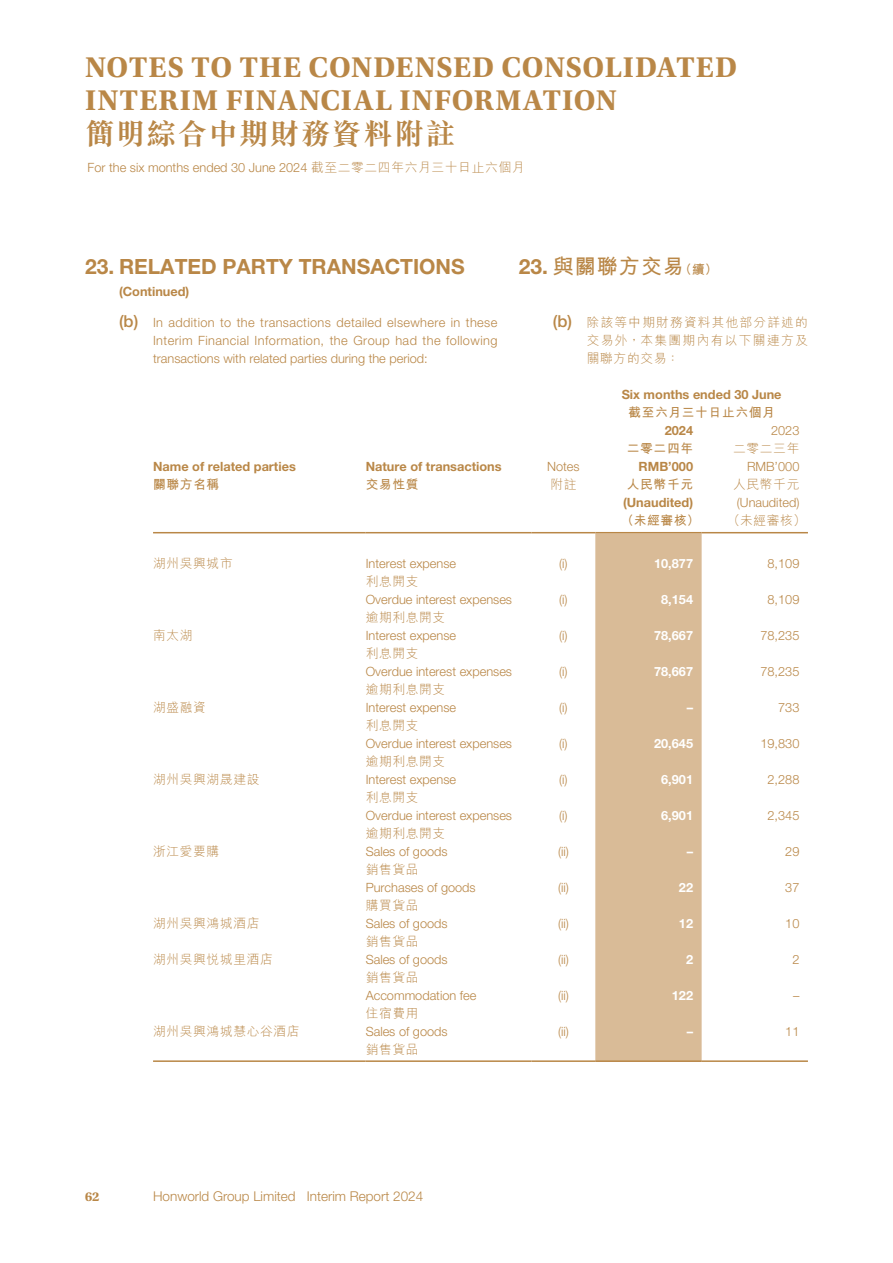
<style>
.page{position:relative;width:893px;height:1263px;background:#fff}
.page>*{position:absolute;margin:0;border:0;box-sizing:border-box;transform-origin:0 0}
.t1{font:700 30px/33px "Utopia Std";letter-spacing:.03em;color:#b98747}
.t2{font:700 30px "M Sung HK";letter-spacing:.03em;color:#b98747}
._01_H1{font:700 21px "Helvetica Neue LT Std";color:#b98747}
._01_H1-2{font:700 21px "M Hei HK";letter-spacing:.05em;color:#b98747}
.t3{font:300 13.5px "Helvetica Neue LT Std";color:#b98747}
.t4{font:700 13.5px "Utopia Std";color:#b98747}
._50_Table_txt{font:300 12.75px "Helvetica Neue LT Std";color:#b98747}
._00_txt{font:300 12.75px/18px "Helvetica Neue LT Std";color:#b98747;text-align:justify}
._50_Table_txt-2{font:300 12.75px "M Hei HK";letter-spacing:.05em;color:#b98747}
._50_Table_txt-3{font:700 12.75px "Helvetica Neue LT Std";color:#b98747}
._50_Table_txt-4{font:700 12.75px "Helvetica Neue LT Std";color:#fff}
._00_txt-2{font:300 12.75px/18px "M Hei HK";letter-spacing:.09em;color:#b98747;text-align:justify}
._50_Table_txt-5{font:700 12.75px "M Hei HK";letter-spacing:.05em;color:#b98747}
._01_H1-3{font:700 12.75px "Helvetica Neue LT Std";color:#b98747}
.s1{font-family:"M Hei HK"}
.s2{font-weight:500;font-size:16.5px}
.s3{font-family:"Helvetica Neue LT Std"}
.s4{font-size:12.75px}
.s5{font-family:"Helvetica Neue LT Std";font-weight:500;font-size:16.5px}
</style>
<div class="page">
<div style="left:595px;top:533px;width:107px;height:527px;background:#d9bb97"></div>
<hr style="left:153px;top:532px;width:213px;height:1px;background:#b98747">
<hr style="left:366px;top:532px;width:165px;height:1px;background:#b98747">
<hr style="left:531px;top:532px;width:64px;height:1px;background:#b98747">
<hr style="left:595px;top:532px;width:107px;height:1px;background:#b98747">
<hr style="left:702px;top:532px;width:106px;height:1px;background:#b98747">
<hr style="left:153px;top:1060px;width:213px;height:2px;background:#b98747">
<hr style="left:366px;top:1060px;width:165px;height:2px;background:#b98747">
<hr style="left:531px;top:1060px;width:64px;height:2px;background:#b98747">
<hr style="left:595px;top:1060px;width:107px;height:2px;background:#b98747">
<hr style="left:702px;top:1060px;width:106px;height:2px;background:#b98747">
<h1 class="t1" style="left:85px;top:51px;width:653px">NOTES TO THE CONDENSED CONSOLIDATED<br>INTERIM FINANCIAL INFORMATION</h1>
<h1 class="t2" style="left:85px;top:118px;width:372px">簡明綜合中期財務資料附註</h1>
<p class="_00_txt" style="left:88px;top:158px;width:438px">For the six months ended 30 June 2024 <span class="s1">截至二零二四年六月三十日止六個月</span></p>
<p class="_01_H1" style="left:85px;top:253px;width:381px">23. RELATED PARTY TRANSACTIONS</p>
<p class="_01_H1-3" style="left:119px;top:284px;width:72px">(Continued)</p>
<p class="_00_txt" style="left:153px;top:314px;width:346px;text-indent:-34px"><span class="s2">(b)</span> In addition to the transactions detailed elsewhere in these Interim Financial Information, the Group had the following transactions with related parties during the period:</p>
<p class="_01_H1-2" style="left:519px;top:251px;width:200px"><span class="s3">23.</span> 與關聯方交易<span class="s4">（續）</span></p>
<p class="_00_txt-2" style="left:587px;top:313px;width:223px;text-indent:-34px"><span class="s5">(b)</span> 除該等中期財務資料其他部分詳述的交易外，本集團期內有以下關連方及關聯方的交易：</p>
<p class="_50_Table_txt-3" style="left:622px;top:387px;width:161px">Six months ended 30 June</p>
<p class="_50_Table_txt-5" style="left:628px;top:403px;width:148px">截至六月三十日止六個月</p>
<p class="_50_Table_txt-3" style="left:665px;top:423px;width:30px">2024</p>
<p class="_50_Table_txt" style="left:771px;top:423px;width:30px">2023</p>
<p class="_50_Table_txt-5" style="left:627px;top:439px;width:68px">二零二四年</p>
<p class="_50_Table_txt-2" style="left:733px;top:442px;width:68px">二零二三年</p>
<p class="_50_Table_txt-3" style="left:153px;top:459px;width:144px">Name of related parties</p>
<p class="_50_Table_txt-3" style="left:366px;top:459px;width:138px">Nature of transactions</p>
<p class="_50_Table_txt" style="left:547px;top:459px;width:34px">Notes</p>
<p class="_50_Table_txt-3" style="left:638px;top:459px;width:56px">RMB’000</p>
<p class="_50_Table_txt" style="left:747px;top:459px;width:54px">RMB’000</p>
<p class="_50_Table_txt-5" style="left:153px;top:475px;width:68px">關聯方名稱</p>
<p class="_50_Table_txt-5" style="left:366px;top:475px;width:54px">交易性質</p>
<p class="_50_Table_txt-2" style="left:550px;top:478px;width:28px">附註</p>
<p class="_50_Table_txt-5" style="left:627px;top:475px;width:68px">人民幣千元</p>
<p class="_50_Table_txt-2" style="left:733px;top:478px;width:68px">人民幣千元</p>
<p class="_50_Table_txt-3" style="left:623px;top:495px;width:72px">(Unaudited)</p>
<p class="_50_Table_txt" style="left:737px;top:495px;width:64px">(Unaudited)</p>
<p class="_50_Table_txt-5" style="left:621px;top:511px;width:80px">（未經審核）</p>
<p class="_50_Table_txt-2" style="left:727px;top:514px;width:80px">（未經審核）</p>
<p class="_50_Table_txt-2" style="left:153px;top:557px;width:81px">湖州吳興城市</p>
<p class="_50_Table_txt" style="left:366px;top:555px;width:92px">Interest expense</p>
<p class="_50_Table_txt" style="left:559px;top:555px;width:10px">(i)</p>
<p class="_50_Table_txt-4" style="left:654px;top:555px;width:40px">10,877</p>
<p class="_50_Table_txt" style="left:767px;top:555px;width:33px">8,109</p>
<p class="_50_Table_txt-2" style="left:366px;top:575px;width:54px">利息開支</p>
<p class="_50_Table_txt" style="left:366px;top:591px;width:148px">Overdue interest expenses</p>
<p class="_50_Table_txt" style="left:559px;top:591px;width:10px">(i)</p>
<p class="_50_Table_txt-4" style="left:661px;top:591px;width:33px">8,154</p>
<p class="_50_Table_txt" style="left:767px;top:591px;width:33px">8,109</p>
<p class="_50_Table_txt-2" style="left:366px;top:611px;width:81px">逾期利息開支</p>
<p class="_50_Table_txt-2" style="left:153px;top:629px;width:41px">南太湖</p>
<p class="_50_Table_txt" style="left:366px;top:627px;width:92px">Interest expense</p>
<p class="_50_Table_txt" style="left:559px;top:627px;width:10px">(i)</p>
<p class="_50_Table_txt-4" style="left:654px;top:627px;width:40px">78,667</p>
<p class="_50_Table_txt" style="left:760px;top:627px;width:40px">78,235</p>
<p class="_50_Table_txt-2" style="left:366px;top:647px;width:54px">利息開支</p>
<p class="_50_Table_txt" style="left:366px;top:663px;width:148px">Overdue interest expenses</p>
<p class="_50_Table_txt" style="left:559px;top:663px;width:10px">(i)</p>
<p class="_50_Table_txt-4" style="left:654px;top:663px;width:40px">78,667</p>
<p class="_50_Table_txt" style="left:760px;top:663px;width:40px">78,235</p>
<p class="_50_Table_txt-2" style="left:366px;top:683px;width:81px">逾期利息開支</p>
<p class="_50_Table_txt-2" style="left:153px;top:701px;width:54px">湖盛融資</p>
<p class="_50_Table_txt" style="left:366px;top:699px;width:92px">Interest expense</p>
<p class="_50_Table_txt" style="left:559px;top:699px;width:10px">(i)</p>
<p class="_50_Table_txt-4" style="left:687px;top:699px;width:8px">–</p>
<p class="_50_Table_txt" style="left:778px;top:699px;width:23px">733</p>
<p class="_50_Table_txt-2" style="left:366px;top:719px;width:54px">利息開支</p>
<p class="_50_Table_txt" style="left:366px;top:735px;width:148px">Overdue interest expenses</p>
<p class="_50_Table_txt" style="left:559px;top:735px;width:10px">(i)</p>
<p class="_50_Table_txt-4" style="left:654px;top:735px;width:40px">20,645</p>
<p class="_50_Table_txt" style="left:760px;top:735px;width:40px">19,830</p>
<p class="_50_Table_txt-2" style="left:366px;top:755px;width:81px">逾期利息開支</p>
<p class="_50_Table_txt-2" style="left:153px;top:773px;width:108px">湖州吳興湖晟建設</p>
<p class="_50_Table_txt" style="left:366px;top:771px;width:92px">Interest expense</p>
<p class="_50_Table_txt" style="left:559px;top:771px;width:10px">(i)</p>
<p class="_50_Table_txt-4" style="left:661px;top:771px;width:33px">6,901</p>
<p class="_50_Table_txt" style="left:767px;top:771px;width:33px">2,288</p>
<p class="_50_Table_txt-2" style="left:366px;top:791px;width:54px">利息開支</p>
<p class="_50_Table_txt" style="left:366px;top:807px;width:148px">Overdue interest expenses</p>
<p class="_50_Table_txt" style="left:559px;top:807px;width:10px">(i)</p>
<p class="_50_Table_txt-4" style="left:661px;top:807px;width:33px">6,901</p>
<p class="_50_Table_txt" style="left:767px;top:807px;width:33px">2,345</p>
<p class="_50_Table_txt-2" style="left:366px;top:827px;width:81px">逾期利息開支</p>
<p class="_50_Table_txt-2" style="left:153px;top:845px;width:68px">浙江愛要購</p>
<p class="_50_Table_txt" style="left:366px;top:843px;width:83px">Sales of goods</p>
<p class="_50_Table_txt" style="left:558px;top:843px;width:12px">(ii)</p>
<p class="_50_Table_txt-4" style="left:687px;top:843px;width:8px">–</p>
<p class="_50_Table_txt" style="left:785px;top:843px;width:16px">29</p>
<p class="_50_Table_txt-2" style="left:366px;top:863px;width:54px">銷售貨品</p>
<p class="_50_Table_txt" style="left:366px;top:879px;width:112px">Purchases of goods</p>
<p class="_50_Table_txt" style="left:558px;top:879px;width:12px">(ii)</p>
<p class="_50_Table_txt-4" style="left:679px;top:879px;width:16px">22</p>
<p class="_50_Table_txt" style="left:785px;top:879px;width:16px">37</p>
<p class="_50_Table_txt-2" style="left:366px;top:899px;width:54px">購買貨品</p>
<p class="_50_Table_txt-2" style="left:153px;top:917px;width:108px">湖州吳興鴻城酒店</p>
<p class="_50_Table_txt" style="left:366px;top:915px;width:83px">Sales of goods</p>
<p class="_50_Table_txt" style="left:558px;top:915px;width:12px">(ii)</p>
<p class="_50_Table_txt-4" style="left:679px;top:915px;width:16px">12</p>
<p class="_50_Table_txt" style="left:785px;top:915px;width:16px">10</p>
<p class="_50_Table_txt-2" style="left:366px;top:935px;width:54px">銷售貨品</p>
<p class="_50_Table_txt-2" style="left:153px;top:953px;width:121px">湖州吳興悅城里酒店</p>
<p class="_50_Table_txt" style="left:366px;top:951px;width:83px">Sales of goods</p>
<p class="_50_Table_txt" style="left:558px;top:951px;width:12px">(ii)</p>
<p class="_50_Table_txt-4" style="left:686px;top:951px;width:9px">2</p>
<p class="_50_Table_txt" style="left:792px;top:951px;width:9px">2</p>
<p class="_50_Table_txt-2" style="left:366px;top:971px;width:54px">銷售貨品</p>
<p class="_50_Table_txt" style="left:366px;top:987px;width:112px">Accommodation fee</p>
<p class="_50_Table_txt" style="left:558px;top:987px;width:12px">(ii)</p>
<p class="_50_Table_txt-4" style="left:672px;top:987px;width:23px">122</p>
<p class="_50_Table_txt" style="left:793px;top:987px;width:8px">–</p>
<p class="_50_Table_txt-2" style="left:366px;top:1007px;width:54px">住宿費用</p>
<p class="_50_Table_txt-2" style="left:153px;top:1025px;width:148px">湖州吳興鴻城慧心谷酒店</p>
<p class="_50_Table_txt" style="left:366px;top:1023px;width:83px">Sales of goods</p>
<p class="_50_Table_txt" style="left:558px;top:1023px;width:12px">(ii)</p>
<p class="_50_Table_txt-4" style="left:687px;top:1023px;width:8px">–</p>
<p class="_50_Table_txt" style="left:785px;top:1023px;width:16px">11</p>
<p class="_50_Table_txt-2" style="left:366px;top:1043px;width:54px">銷售貨品</p>
<p class="t4" style="left:85px;top:1188px;width:16px">62</p>
<p class="t3" style="left:153px;top:1187px;width:272px">Honworld Group Limited Interim Report 2024</p>
</div>
